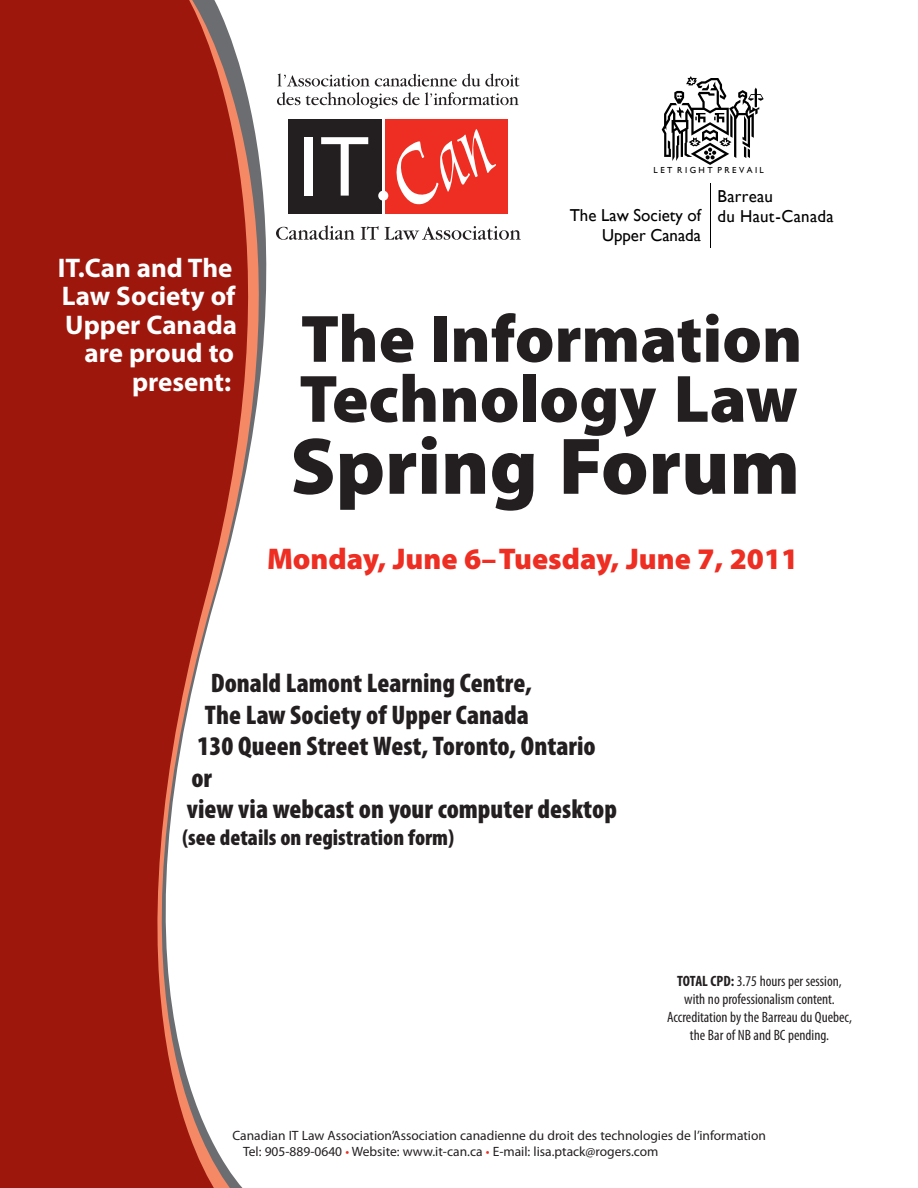
<style>
.page{position:relative;width:918px;height:1188px;background:#fff}
.page>*{position:absolute;margin:0;border:0;box-sizing:border-box;transform-origin:0 0}
.t1{font:900 81px "Myriad Pro";color:#231f20}
.t2{font:900 67.5px/60px "Myriad Pro";color:#231f20}
.t3{font:900 30px "Myriad Pro";color:#ee2e22}
.t4{font:900 condensed 27px/31.5px "Myriad Pro";color:#231f20}
.t5{font:700 27px/28.5px "Myriad Pro";color:#fff}
.t6{font:900 condensed 22.5px "Myriad Pro";color:#231f20}
.t7{font:17.25px/19.5px "Gill Sans";color:#000;text-align:right}
.Body{font:condensed 15px/18px "Myriad Pro";color:#231f20;text-align:center}
.t8{font:13.5px "Myriad Pro";color:#231f20}
.t9{font:8.85px "Gill Sans";letter-spacing:.28em;color:#000}
.s1{font-weight:700}
.s2{color:#ee2e22}
</style>
<div class="page">
<div style="left:385px;top:119px;width:122px;height:95px;background:#ee2e22"></div>
<div style="left:289px;top:119px;width:93px;height:95px;background:#231f20"></div>
<svg style="left:328px;top:74px;width:192px;height:34px"></svg>
<svg style="left:328px;top:226px;width:27px;height:14px"></svg>
<svg style="left:361px;top:226px;width:18px;height:14px"></svg>
<svg style="left:385px;top:226px;width:136px;height:14px"></svg>
<svg style="left:328px;top:137px;width:40px;height:59px"></svg>
<svg style="left:396px;top:129px;width:100px;height:76px"></svg>
<div style="left:378px;top:191px;width:10px;height:10px;background:#fff;border-radius:50%"></div>
<svg style="left:0;top:0;width:311px;height:1188px;fill:#9e170d"></svg>
<svg style="left:662px;top:76px;width:102px;height:89px"></svg>
<hr style="left:710px;top:183px;width:1px;height:65px;background:#000">
<p class="t9" style="left:654px;top:165px;width:112px">LET RIGHT PREVAIL</p>
<p class="t5" style="left:58px;top:253px;width:181px">IT.Can and The<br>Law Society of<br>Upper Canada</p>
<p class="t5" style="left:85px;top:338px;width:151px;text-align:right">are proud to present:</p>
<p class="t7" style="left:570px;top:206px;width:133px">The Law Society of<br>Upper Canada</p>
<p class="t7" style="left:718px;top:186px;width:117px;text-align:left">Barreau<br>du Haut-Canada</p>
<p class="t2" style="left:299px;top:306px;width:505px">The Information<br>Technology Law</p>
<p class="t1" style="left:290px;top:412px;width:511px">Spring Forum</p>
<p class="t3" style="left:267px;top:538px;width:533px">Monday, June 6–Tuesday, June 7, 2011</p>
<p class="t4" style="left:211px;top:667px;width:322px">Donald Lamont Learning Centre,</p>
<p class="t4" style="left:197px;top:698px;width:400px">The Law Society of Upper Canada<br>130 Queen Street West, Toronto, Ontario</p>
<p class="t4" style="left:191px;top:761px;width:22px">or</p>
<p class="t4" style="left:187px;top:793px;width:432px">view via webcast on your computer desktop</p>
<p class="t6" style="left:182px;top:823px;width:273px">(see details on registration form)</p>
<p class="Body" style="left:677px;top:971px;width:166px"><span class="s1">TOTAL CPD:</span> 3.75 hours per session, with no professionalism content.</p>
<p class="Body" style="left:667px;top:1007px;width:186px">Accreditation by the Barreau du Quebec, the Bar of NB and BC pending.</p>
<p class="t8" style="left:233px;top:1127px;width:535px">Canadian IT Law Association’Association canadienne du droit des technologies de l’information</p>
<p class="t8" style="left:243px;top:1143px;width:417px">Tel: 905-889-0640 <span class="s2">•</span> Website: www.it-can.ca <span class="s2">•</span> E-mail: lisa.ptack@rogers.com</p>
</div>
